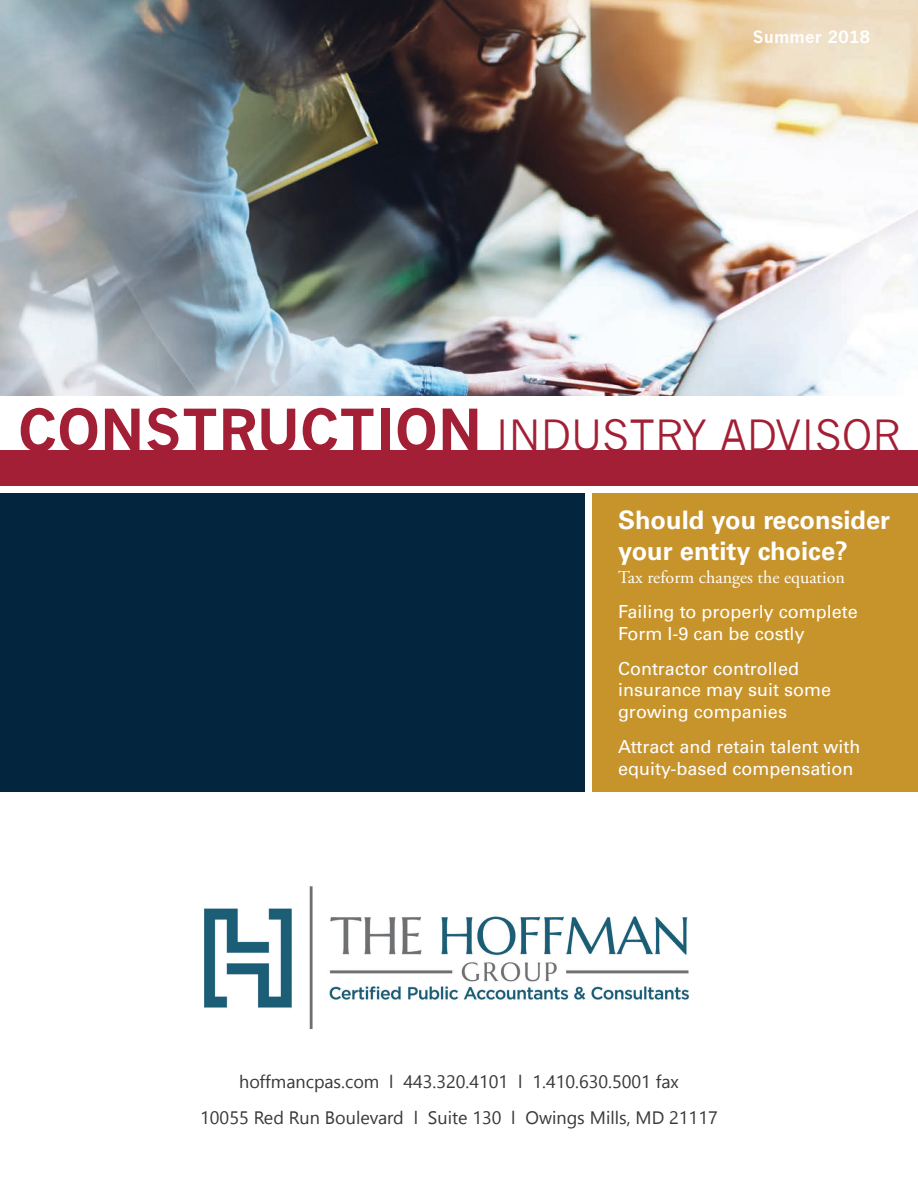
<style>
.page{position:relative;width:918px;height:1188px;background:#fff}
.page>*{position:absolute;margin:0;border:0;box-sizing:border-box;transform-origin:0 0}
.t1{font:42px "News Gothic";color:#a31f35}
.t2{font:700 25.5px/30.6px "Univers LT Std";color:#fff}
.t3{font:18px/21.6px "Univers LT Std";color:#fff}
.t4{font:18px/35.8px "Gadugi";color:#383839;text-align:center}
.t5{font:18px "Adobe Garamond Pro";color:#fff}
.t6{font:700 16.5px "News Gothic";letter-spacing:.02em;color:#fff}
.s1{font-weight:700;font-size:57px}
</style>
<div class="page">
<div style="left:0;top:494px;width:585px;height:298px;background:#03253d"></div>
<div style="left:592px;top:494px;width:326px;height:298px;background:#c7932b"></div>
<img style="left:0;top:0;width:918px;height:396px">
<div style="left:0;top:450px;width:918px;height:36px;background:#a31f35"></div>
<img style="left:204px;top:886px;width:485px;height:143px">
<p class="t6" style="left:753px;top:26px;width:119px">Summer 2018</p>
<h1 class="t1" style="left:18px;top:412px;width:884px"><span class="s1">CONSTRUCTION</span> INDUSTRY ADVISOR</h1>
<h2 class="t2" style="left:618px;top:505px;width:274px">Should you reconsider your entity choice?</h2>
<p class="t5" style="left:618px;top:566px;width:228px">Tax reform changes the equation</p>
<p class="t3" style="left:618px;top:601px;width:241px">Failing to properly complete<br>Form I-9 can be costly</p>
<p class="t3" style="left:618px;top:658px;width:215px">Contractor controlled insurance may suit some growing companies</p>
<p class="t3" style="left:618px;top:736px;width:244px">Attract and retain talent with equity-based compensation</p>
<p class="t4" style="left:200px;top:1064px;width:519px">hoffmancpas.com l 443.320.4101 l 1.410.630.5001 fax<br>10055 Red Run Boulevard l Suite 130 l Owings Mills, MD 21117</p>
</div>
